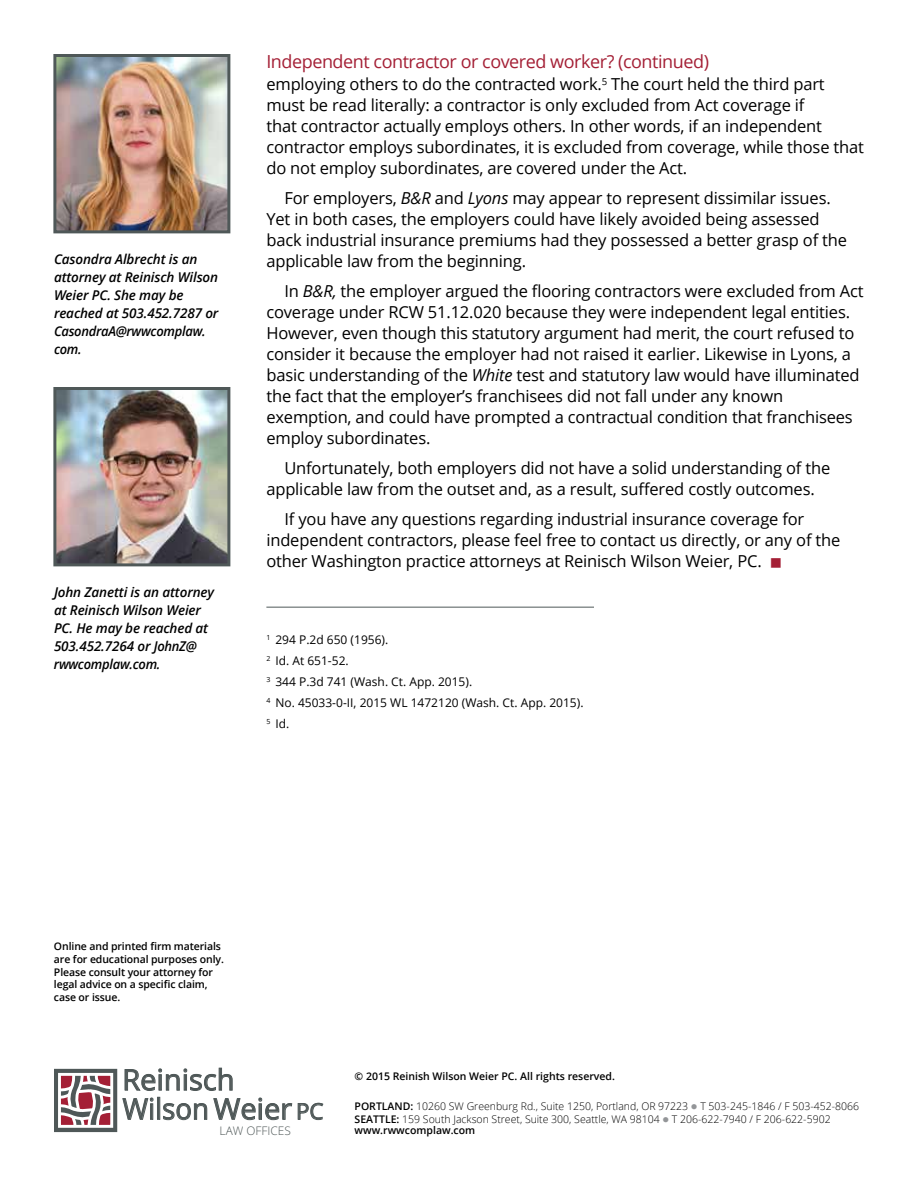
<style>
.page{position:relative;width:918px;height:1188px;background:#fff}
.page>*{position:absolute;margin:0;border:0;box-sizing:border-box;transform-origin:0 0}
.t1{font:29.1px/29.1px "Open Sans";color:#4f5858}
.t2{font:22.2px "Open Sans";color:#4f5858}
.t3{font:18px "Open Sans";letter-spacing:-.025em;color:#a41f35}
.t4{font:16.5px/21px "Open Sans";letter-spacing:-.01em;color:#000}
.t5{font:italic 600 13.5px/18px "Open Sans";letter-spacing:-.01em;color:#000}
.t6{font:12px/21px "Open Sans";color:#000}
.t7{font:300 11.85px "Open Sans";color:#4f5858}
.t8{font:600 10.5px/12.8px "Open Sans";letter-spacing:-.01em;color:#000}
.t9{font:300 10.5px/12.8px "Open Sans";color:#000}
.s1{font-style:italic}
.s2{color:#a41f35}
.s3{font-weight:600}
.s4{color:#939598}
</style>
<div class="page">
<svg style="left:54px;top:1067px;width:270px;height:66px"></svg>
<hr style="left:266px;top:607px;width:328px;height:1px;background:#4f5858">
<img style="left:57px;top:391px;width:169px;height:171px">
<div style="left:53px;top:387px;width:177px;height:179px;border:3px solid #4f5858"></div>
<img style="left:57px;top:58px;width:169px;height:171px">
<div style="left:53px;top:54px;width:177px;height:179px;border:3px solid #4f5858"></div>
<p class="t5" style="left:54px;top:249px;width:166px">Casondra Albrecht is an attorney at Reinisch Wilson<br>Weier PC. She may be reached at 503.452.7287 or<br>CasondraA@rwwcomplaw. com.</p>
<p class="t5" style="left:54px;top:582px;width:162px">John Zanetti is an attorney at Reinisch Wilson Weier<br>PC. He may be reached at<br>503.452.7264 or JohnZ@ rwwcomplaw.com.</p>
<p class="t3" style="left:266px;top:49px;width:444px">Independent contractor or covered worker? (continued)</p>
<p class="t4" style="left:266px;top:73px;width:599px">employing others to do the contracted work.<sup>5</sup> The court held the third part must be read literally: a contractor is only excluded from Act coverage if<br>that contractor actually employs others. In other words, if an independent contractor employs subordinates, it is excluded from coverage, while those that do not employ subordinates, are covered under the Act.</p>
<p class="t4" style="left:266px;top:187px;width:582px;text-indent:18px">For employers, <span class="s1">B&amp;R</span> and <span class="s1">Lyons</span> may appear to represent dissimilar issues.<br>Yet in both cases, the employers could have likely avoided being assessed back industrial insurance premiums had they possessed a better grasp of the applicable law from the beginning.</p>
<p class="t4" style="left:266px;top:280px;width:599px;text-indent:18px">In <span class="s1">B&amp;R,</span> the employer argued the flooring contractors were excluded from Act coverage under RCW 51.12.020 because they were independent legal entities.<br>However, even though this statutory argument had merit, the court refused to consider it because the employer had not raised it earlier. Likewise in Lyons, a basic understanding of the <span class="s1">White</span> test and statutory law would have illuminated the fact that the employer’s franchisees did not fall under any known exemption, and could have prompted a contractual condition that franchisees employ subordinates.</p>
<p class="t4" style="left:266px;top:457px;width:565px;text-indent:18px">Unfortunately, both employers did not have a solid understanding of the applicable law from the outset and, as a result, suffered costly outcomes.</p>
<p class="t4" style="left:266px;top:508px;width:576px;text-indent:18px">If you have any questions regarding industrial insurance coverage for independent contractors, please feel free to contact us directly, or any of the other Washington practice attorneys at Reinisch Wilson Weier, PC. <span class="s2">■</span></p>
<p class="t6" style="left:266px;top:628px;width:319px"><sup>1</sup> 294 P.2d 650 (1956).<br><sup>2</sup> Id. At 651-52.<br><sup>3</sup> 344 P.3d 741 (Wash. Ct. App. 2015).<br><sup>4</sup> No. 45033-0-II, 2015 WL 1472120 (Wash. Ct. App. 2015).<br><sup>5</sup> Id.</p>
<p class="t8" style="left:54px;top:940px;width:172px">Online and printed firm materials are for educational purposes only.<br>Please consult your attorney for legal advice on a specific claim, case or issue.</p>
<h1 class="t1" style="left:122px;top:1064px;width:171px">Reinisch<br>Wilson Weier</h1>
<p class="t7" style="left:220px;top:1122px;width:73px">LAW OFFICES</p>
<h2 class="t2" style="left:296px;top:1096px;width:29px">PC</h2>
<p class="t8" style="left:355px;top:1070px;width:262px">© 2015 Reinish Wilson Weier PC. All rights reserved.</p>
<p class="t9" style="left:355px;top:1100px;width:506px"><span class="s3">PORTLAND:</span> 10260 SW Greenburg Rd., Suite 1250, Portland, OR 97223 <span class="s4">●</span> T 503-245-1846 / F 503-452-8066<br><span class="s3">SEATTLE:</span> 159 South Jackson Street, Suite 300, Seattle, WA 98104 <span class="s4">●</span> T 206-622-7940 / F 206-622-5902</p>
<p class="t8" style="left:355px;top:1124px;width:122px">www.rwwcomplaw.com</p>
</div>
